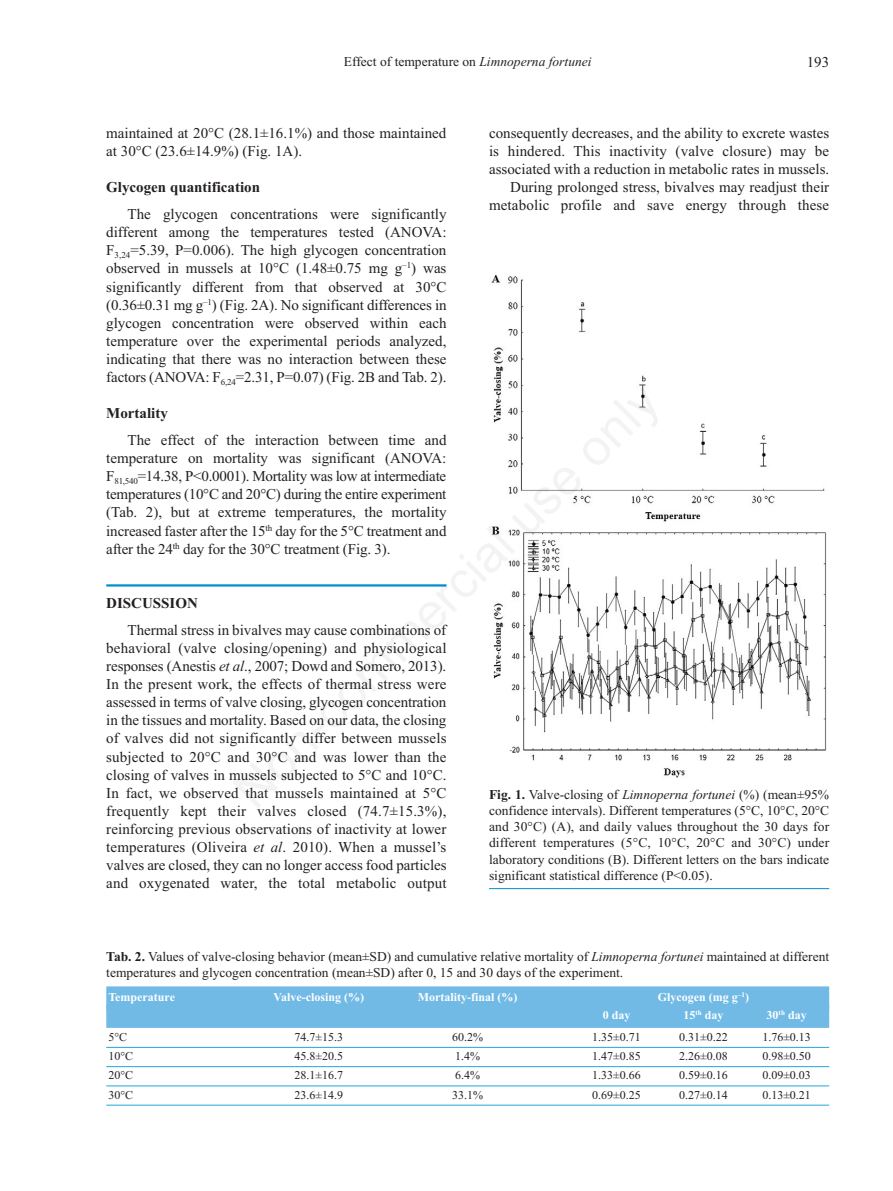
<style>
.page{position:relative;width:893px;height:1191px;background:#fff}
.page>*{position:absolute;margin:0;border:0;box-sizing:border-box;transform-origin:0 0}
.t1{font:15px/18.1px "Times New Roman";color:#231f20;text-align:justify}
.t2{font:700 15px "Times New Roman";color:#231f20}
.t3{font:13.5px/16.2px "Times New Roman";color:#231f20}
.t4{font:12px "Times New Roman";color:#231f20}
.t5{font:700 12px "Times New Roman";color:#fff}
.s1{font-style:italic}
.s2{font-weight:700}
</style>
<div class="page">
<hr style="left:106px;top:584px;width:340px;height:2px;background:#008fd0">
<div style="left:106px;top:986px;width:723px;height:23px;background:#71bae5"></div>
<div style="left:106px;top:1005px;width:723px;height:23px;background:#71bae5"></div>
<hr style="left:106px;top:1047px;width:723px;height:1px;background:#22a6db">
<hr style="left:106px;top:1066px;width:723px;height:1px;background:#22a6db">
<hr style="left:106px;top:1085px;width:723px;height:1px;background:#22a6db">
<hr style="left:106px;top:1104px;width:723px;height:1px;background:#22a6db">
<img style="left:491px;top:275px;width:336px;height:503px">
<hr style="left:489px;top:888px;width:340px;height:1px;background:#008fd0">
<p class="t3" style="left:344px;top:54px;width:249px">Effect of temperature on <span class="s1">Limnoperna fortunei</span></p>
<p class="t1" style="left:807px;top:53px;width:24px">193</p>
<p class="t1" style="left:106px;top:124px;width:342px">maintained at 20°C (28.1±16.1%) and those maintained at 30°C (23.6±14.9%) (Fig. 1A).</p>
<p class="t2" style="left:106px;top:178px;width:155px">Glycogen quantification</p>
<p class="t1" style="left:106px;top:205px;width:342px;text-indent:21px">The glycogen concentrations were significantly different among the temperatures tested (ANOVA:<br>F<sub>3,24</sub>=5.39, P=0.006). The high glycogen concentration observed in mussels at 10°C (1.48±0.75 mg g<sup>–1</sup>) was significantly different from that observed at 30°C (0.36±0.31 mg g<sup>–1</sup>) (Fig. 2A). No significant differences in glycogen concentration were observed within each temperature over the experimental periods analyzed, indicating that there was no interaction between these factors (ANOVA: F<sub>6,24</sub>=2.31, P=0.07) (Fig. 2B and Tab. 2).</p>
<p class="t2" style="left:106px;top:404px;width:63px">Mortality</p>
<p class="t1" style="left:106px;top:431px;width:342px;text-indent:21px">The effect of the interaction between time and temperature on mortality was significant (ANOVA:<br>F<sub>81,540</sub>=14.38, P&lt;0.0001). Mortality was low at intermediate temperatures (10°C and 20°C) during the entire experiment (Tab. 2), but at extreme temperatures, the mortality increased faster after the 15<sup>th</sup> day for the 5°C treatment and after the 24<sup>th</sup> day for the 30°C treatment (Fig. 3).</p>
<p class="t2" style="left:106px;top:594px;width:93px">DISCUSSION</p>
<p class="t1" style="left:106px;top:620px;width:342px;text-indent:21px">Thermal stress in bivalves may cause combinations of behavioral (valve closing/opening) and physiological responses (Anestis <span class="s1">et al</span>., 2007; Dowd and Somero, 2013).<br>In the present work, the effects of thermal stress were assessed in terms of valve closing, glycogen concentration in the tissues and mortality. Based on our data, the closing of valves did not significantly differ between mussels subjected to 20°C and 30°C and was lower than the closing of valves in mussels subjected to 5°C and 10°C.<br>In fact, we observed that mussels maintained at 5°C frequently kept their valves closed (74.7±15.3%), reinforcing previous observations of inactivity at lower temperatures (Oliveira <span class="s1">et al</span>. 2010). When a mussel’s valves are closed, they can no longer access food particles and oxygenated water, the total metabolic output</p>
<p class="t1" style="left:489px;top:124px;width:342px;text-align:right">consequently decreases, and the ability to excrete wastes is hindered. This inactivity (valve closure) may be associated with a reduction in metabolic rates in mussels.<br>During prolonged stress, bivalves may readjust their metabolic profile and save energy through these</p>
<p class="t3" style="left:489px;top:786px;width:342px;text-align:justify"><span class="s2">Fig. 1.</span> Valve-closing of <span class="s1">Limnoperna fortunei</span> (%) (mean±95% confidence intervals). Different temperatures (5°C, 10°C, 20°C and 30°C) (A), and daily values throughout the 30 days for different temperatures (5°C, 10°C, 20°C and 30°C) under laboratory conditions (B). Different letters on the bars indicate significant statistical difference (P&lt;0.05).</p>
<p class="t3" style="left:106px;top:948px;width:724px"><span class="s2">Tab. 2.</span> Values of valve-closing behavior (mean±SD) and cumulative relative mortality of <span class="s1">Limnoperna fortunei</span> maintained at different temperatures and glycogen concentration (mean±SD) after 0, 15 and 30 days of the experiment.</p>
<p class="t5" style="left:108px;top:989px;width:68px">Temperature</p>
<p class="t5" style="left:274px;top:989px;width:92px">Valve-closing (%)</p>
<p class="t5" style="left:418px;top:989px;width:101px">Mortality-final (%)</p>
<p class="t5" style="left:658px;top:989px;width:93px">Glycogen (mg g<sup>–1</sup>)</p>
<p class="t5" style="left:603px;top:1008px;width:29px">0 day</p>
<p class="t5" style="left:683px;top:1008px;width:42px">15<sup>th</sup> day</p>
<p class="t5" style="left:767px;top:1008px;width:42px">30<sup>th</sup> day</p>
<p class="t4" style="left:108px;top:1029px;width:20px">5°C</p>
<p class="t4" style="left:295px;top:1029px;width:50px">74.7±15.3</p>
<p class="t4" style="left:452px;top:1029px;width:32px">60.2%</p>
<p class="t4" style="left:592px;top:1029px;width:50px">1.35±0.71</p>
<p class="t4" style="left:679px;top:1029px;width:50px">0.31±0.22</p>
<p class="t4" style="left:762px;top:1029px;width:50px">1.76±0.13</p>
<p class="t4" style="left:108px;top:1048px;width:26px">10°C</p>
<p class="t4" style="left:295px;top:1048px;width:50px">45.8±20.5</p>
<p class="t4" style="left:455px;top:1048px;width:26px">1.4%</p>
<p class="t4" style="left:592px;top:1048px;width:50px">1.47±0.85</p>
<p class="t4" style="left:679px;top:1048px;width:50px">2.26±0.08</p>
<p class="t4" style="left:762px;top:1048px;width:50px">0.98±0.50</p>
<p class="t4" style="left:108px;top:1068px;width:26px">20°C</p>
<p class="t4" style="left:295px;top:1068px;width:50px">28.1±16.7</p>
<p class="t4" style="left:455px;top:1068px;width:26px">6.4%</p>
<p class="t4" style="left:592px;top:1068px;width:50px">1.33±0.66</p>
<p class="t4" style="left:679px;top:1068px;width:50px">0.59±0.16</p>
<p class="t4" style="left:762px;top:1068px;width:50px">0.09±0.03</p>
<p class="t4" style="left:108px;top:1087px;width:26px">30°C</p>
<p class="t4" style="left:295px;top:1087px;width:50px">23.6±14.9</p>
<p class="t4" style="left:452px;top:1087px;width:32px">33.1%</p>
<p class="t4" style="left:592px;top:1087px;width:50px">0.69±0.25</p>
<p class="t4" style="left:679px;top:1087px;width:50px">0.27±0.14</p>
<p class="t4" style="left:762px;top:1087px;width:50px">0.13±0.21</p>
</div>
